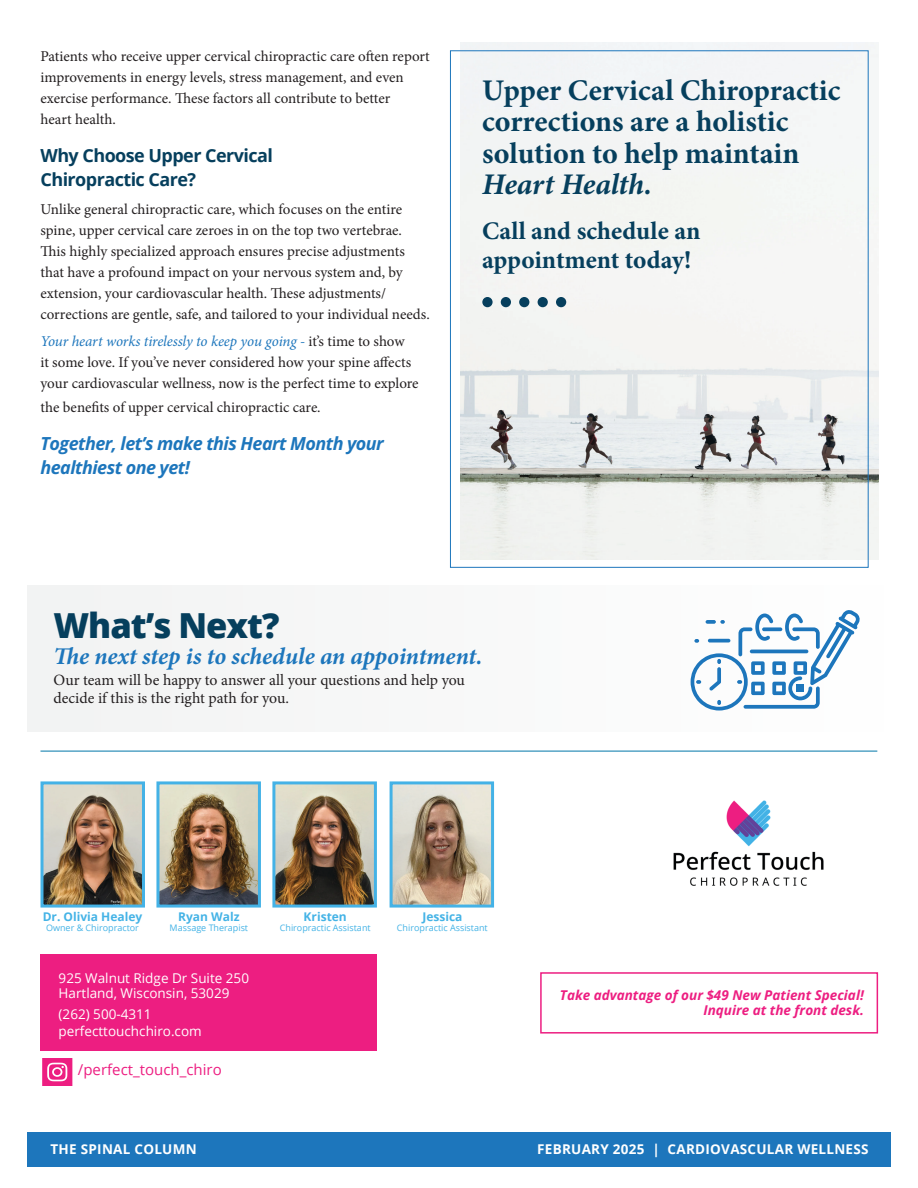
<style>
.page{position:relative;width:918px;height:1188px;background:#fff}
.page>*{position:absolute;margin:0;border:0;box-sizing:border-box;transform-origin:0 0}
.t1{font:800 34.5px "Open Sans";letter-spacing:-.03em;color:#063f5d}
.t2{font:700 30px/31.5px "Minion Pro";color:#063f5d}
.t3{font:italic 700 30px "Minion Pro";letter-spacing:-.01em;color:#063f5d}
.t4{font:700 25.35px/28.7px "Minion Pro";color:#063f5d}
.t5{font:italic 700 24px "Minion Pro";letter-spacing:-.005em;color:#1d76bc}
.t6{font:italic 700 18px/24px "Open Sans";letter-spacing:-.03em;color:#1d76bc}
.t7{font:700 18px/24px "Open Sans";letter-spacing:-.03em;color:#063f5d}
.t8{font:15.75px/18px "Minion Pro";letter-spacing:-.005em;color:#231f20}
.t9{font:15px/21px "Minion Pro";color:#231f20}
.t10{font:15px "Open Sans";color:#ed1e81}
.t11{font:13.5px/15px "Open Sans";color:#fff}
.t12{font:italic 700 13.5px/15px "Open Sans";color:#ed1e81;text-align:right}
.t13{font:700 13.5px "Open Sans";letter-spacing:.02em;color:#fff}
.t14{font:700 12px "Open Sans";color:#44b3e6}
.t15{font:9px "Open Sans";color:#44b3e6}
.s1{font-style:italic;color:#1d76bc}
</style>
<div class="page">
<img style="left:460px;top:42px;width:419px;height:517px">
<div style="left:27px;top:585px;width:856px;height:147px;background:#f2f3f3"></div>
<div style="left:27px;top:1132px;width:864px;height:35px;background:#1d76bc"></div>
<hr style="left:40px;top:751px;width:837px;height:1px;background:#0077a8">
<div style="left:482px;top:297px;width:11px;height:10px;background:#063f5d;border-radius:50%"></div>
<div style="left:501px;top:297px;width:10px;height:10px;background:#063f5d;border-radius:50%"></div>
<div style="left:519px;top:297px;width:10px;height:10px;background:#063f5d;border-radius:50%"></div>
<div style="left:538px;top:297px;width:10px;height:10px;background:#063f5d;border-radius:50%"></div>
<div style="left:556px;top:297px;width:10px;height:10px;background:#063f5d;border-radius:50%"></div>
<svg style="left:691px;top:610px;width:170px;height:101px"></svg>
<div style="left:40px;top:955px;width:337px;height:96px;background:#ed1e81"></div>
<div style="left:540px;top:972px;width:338px;height:62px;border:2px solid #ed1e81"></div>
<img style="left:160px;top:785px;width:97px;height:119px">
<div style="left:156px;top:781px;width:105px;height:127px;border:3px solid #44b2e6"></div>
<img style="left:44px;top:785px;width:97px;height:119px">
<div style="left:40px;top:781px;width:105px;height:127px;border:3px solid #44b2e6"></div>
<img style="left:276px;top:785px;width:97px;height:119px">
<div style="left:272px;top:781px;width:105px;height:127px;border:3px solid #44b2e6"></div>
<img style="left:394px;top:785px;width:96px;height:119px">
<div style="left:390px;top:781px;width:104px;height:127px;border:3px solid #44b2e6"></div>
<img style="left:673px;top:800px;width:151px;height:86px">
<svg style="left:42px;top:1058px;width:30px;height:28px"></svg>
<p class="t9" style="left:40px;top:46px;width:391px">Patients who receive upper cervical chiropractic care often report improvements in energy levels, stress management, and even exercise performance. These factors all contribute to better<br>heart health.</p>
<p class="t7" style="left:40px;top:143px;width:234px">Why Choose Upper Cervical<br>Chiropractic Care?</p>
<p class="t9" style="left:40px;top:198px;width:391px">Unlike general chiropractic care, which focuses on the entire spine, upper cervical care zeroes in on the top two vertebrae.<br>This highly specialized approach ensures precise adjustments that have a profound impact on your nervous system and, by extension, your cardiovascular health. These adjustments/ corrections are gentle, safe, and tailored to your individual needs.</p>
<p class="t9" style="left:40px;top:331px;width:380px"><span class="s1">Your heart works tirelessly to keep you going -</span> it’s time to show<br>it some love. If you’ve never considered how your spine affects your cardiovascular wellness, now is the perfect time to explore</p>
<p class="t9" style="left:40px;top:397px;width:282px">the benefits of upper cervical chiropractic care.</p>
<p class="t6" style="left:40px;top:431px;width:345px">Together, let’s make this Heart Month your healthiest one yet!</p>
<h2 class="t2" style="left:482px;top:74px;width:360px">Upper Cervical Chiropractic corrections are a holistic solution to help maintain</h2>
<h2 class="t3" style="left:482px;top:163px;width:171px">Heart Health.</h2>
<h3 class="t4" style="left:482px;top:216px;width:220px">Call and schedule an appointment today!</h3>
<h1 class="t1" style="left:54px;top:600px;width:228px">What’s Next?</h1>
<h3 class="t5" style="left:54px;top:639px;width:431px">The next step is to schedule an appointment.</h3>
<p class="t8" style="left:54px;top:671px;width:413px">Our team will be happy to answer all your questions and help you decide if this is the right path for you.</p>
<p class="t14" style="left:43px;top:908px;width:101px">Dr. Olivia Healey</p>
<p class="t15" style="left:46px;top:922px;width:94px">Owner &amp; Chiropractor</p>
<p class="t14" style="left:178px;top:908px;width:63px">Ryan Walz</p>
<p class="t15" style="left:170px;top:922px;width:80px">Massage Therapist</p>
<p class="t11" style="left:59px;top:970px;width:192px">925 Walnut Ridge Dr Suite 250<br>Hartland, Wisconsin, 53029</p>
<p class="t11" style="left:59px;top:1007px;width:95px">(262) 500-4311</p>
<p class="t11" style="left:59px;top:1023px;width:145px">perfecttouchchiro.com</p>
<p class="t10" style="left:78px;top:1059px;width:145px">/perfect_touch_chiro</p>
<p class="t14" style="left:304px;top:908px;width:45px">Kristen</p>
<p class="t15" style="left:280px;top:922px;width:92px">Chiropractic Assistant</p>
<p class="t14" style="left:422px;top:908px;width:42px">Jessica</p>
<p class="t15" style="left:397px;top:922px;width:92px">Chiropractic Assistant</p>
<p class="t12" style="left:560px;top:987px;width:305px">Take advantage of our $49 New Patient Special!<br>Inquire at the front desk.</p>
<p class="t13" style="left:51px;top:1140px;width:148px">THE SPINAL COLUMN</p>
<p class="t13" style="left:537px;top:1140px;width:333px">FEBRUARY 2025 | CARDIOVASCULAR WELLNESS</p>
</div>
